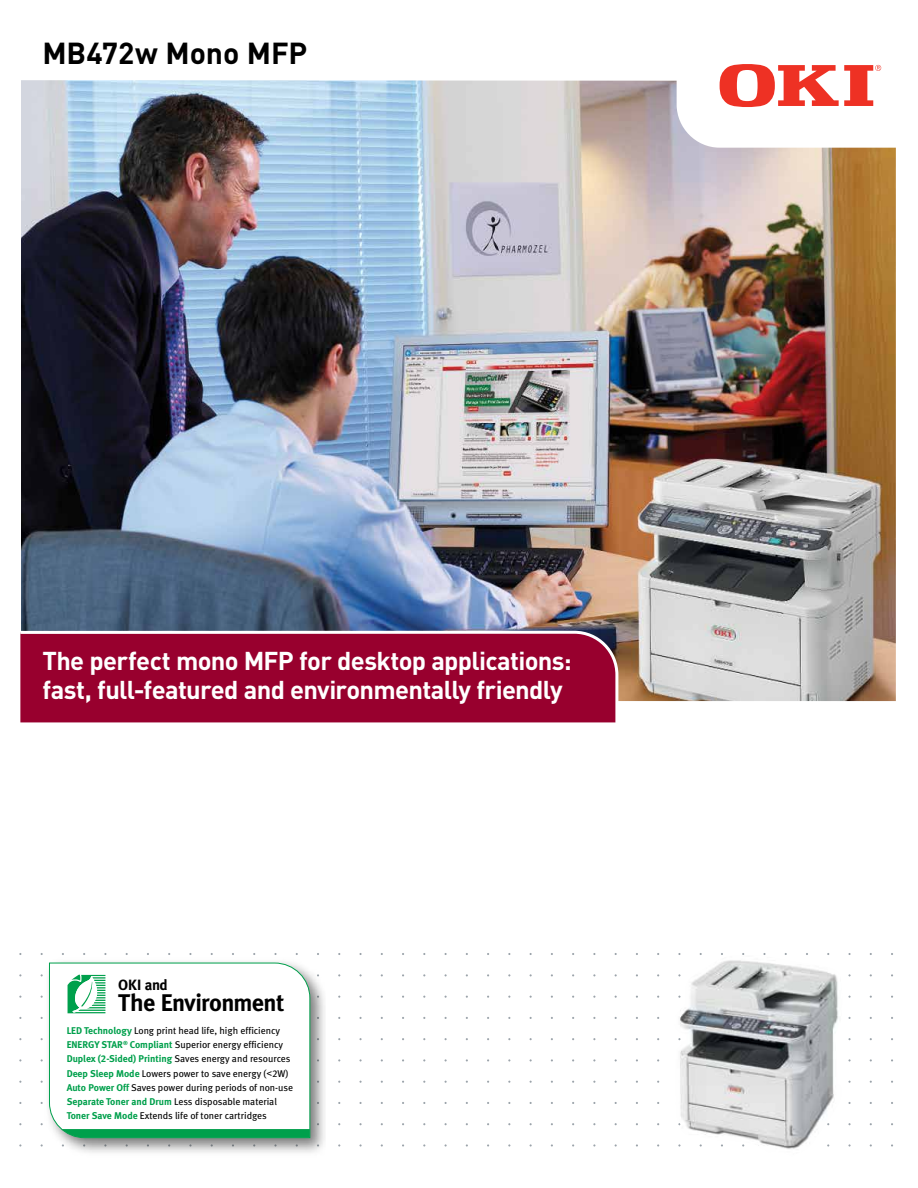
<style>
.page{position:relative;width:918px;height:1188px;background:#fff}
.page>*{position:absolute;margin:0;border:0;box-sizing:border-box;transform-origin:0 0}
.t1{font:700 30px "DIN";letter-spacing:-.005em;color:#000}
.t2{font:700 25.5px/28.5px "DIN";letter-spacing:-.03em;color:#fff}
.t3{font:24.15px "Meta Bold LF";letter-spacing:-.02em;color:#000}
.t4{font:14.85px "Meta Bold LF";letter-spacing:-.01em;color:#000}
.t5{font:9.75px/14.2px "Meta Book LF";color:#000}
.t6{font:9.75px "Meta Bold LF";color:#00a04c}
.s1{font-family:"Meta Bold LF";color:#00a04c}
.s2{font-family:"Meta Book LF";color:#000}
.s3{font-family:"Arial"}
</style>
<div class="page">
<img style="left:20px;top:67px;width:876px;height:1079px">
<svg style="left:720px;top:64px;width:161px;height:43px"></svg>
<svg style="left:20px;top:629px;width:600px;height:97px;background:#9d143e"></svg>
<img style="left:41px;top:955px;width:284px;height:198px">
<svg style="left:49px;top:962px;width:262px;height:177px"></svg>
<svg style="left:62px;top:974px;width:44px;height:45px"></svg>
<svg style="left:62px;top:1123px;width:248px;height:15px"></svg>
<img style="left:671px;top:955px;width:175px;height:194px">
<h1 class="t1" style="left:43px;top:33px;width:266px">MB472w Mono MFP</h1>
<h2 class="t2" style="left:43px;top:646px;width:531px">The perfect mono MFP for desktop applications: fast, full-featured and environmentally friendly</h2>
<h3 class="t4" style="left:118px;top:975px;width:51px">OKI and</h3>
<h3 class="t3" style="left:118px;top:987px;width:168px">The Environment</h3>
<p class="t5" style="left:67px;top:1023px;width:218px"><span class="s1">LED Technology</span> Long print head life, high efficiency<br><span class="s1">ENERGY STAR</span><sup>®</sup> <span class="s1">Compliant</span> Superior energy efficiency</p>
<p class="t6" style="left:67px;top:1053px;width:225px">Duplex (2-Sided) Printing <span class="s2">Saves energy and resources</span></p>
<p class="t5" style="left:67px;top:1066px;width:228px"><span class="s1">Deep Sleep Mode</span> Lowers power to save energy (<span class="s3">&lt;</span>2W)<br><span class="s1">Auto Power Off</span> Saves power during periods of non-use <span class="s1">Separate Toner and Drum</span> Less disposable material <span class="s1">Toner Save Mode</span> Extends life of toner cartridges</p>
</div>
